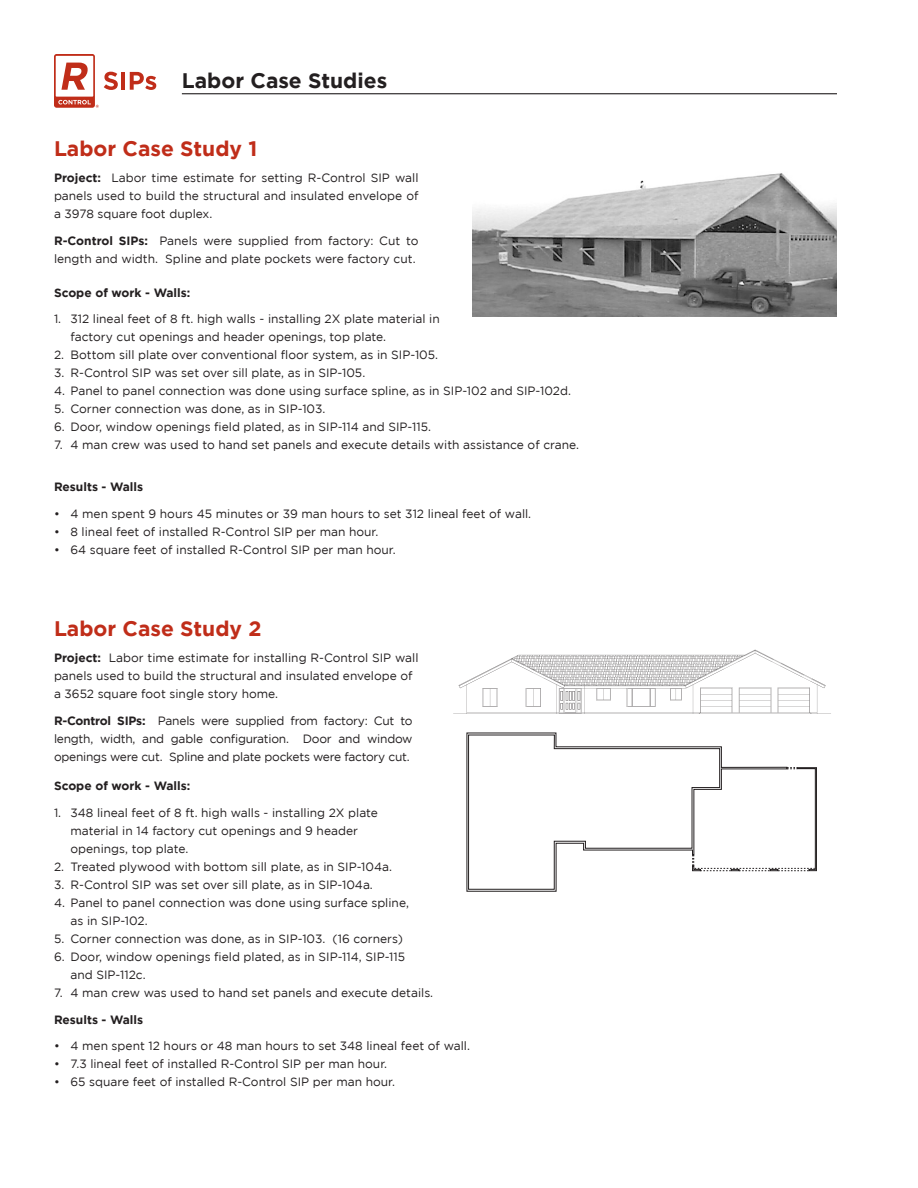
<style>
.page{position:relative;width:918px;height:1188px;background:#fff}
.page>*{position:absolute;margin:0;border:0;box-sizing:border-box;transform-origin:0 0}
.Navigation_Bulletin{font:700 21px "Gotham";color:#c02d19}
.t1{font:700 21px "Gotham";color:#231f20}
.Navigation_Bulletin-2{font:12px/18px "Gotham";color:#231f20}
.Navigation_Bulletin-3{font:700 12px "Gotham";color:#231f20}
.s1{font-weight:700}
</style>
<div class="page">
<img style="left:453px;top:649px;width:378px;height:65px">
<div style="left:54px;top:54px;width:41px;height:54px;background:linear-gradient(to right,#c02d19,#c02d19);border-radius:3px"></div>
<div style="left:56px;top:56px;width:37px;height:41px;background:#fff"></div>
<svg style="left:61px;top:63px;width:27px;height:27px"></svg>
<svg style="left:58px;top:100px;width:41px;height:8px"></svg>
<svg style="left:104px;top:72px;width:14px;height:18px"></svg>
<hr style="left:121px;top:72px;width:4px;height:18px;background:#c02d19">
<svg style="left:130px;top:72px;width:26px;height:18px"></svg>
<hr style="left:182px;top:93px;width:655px;height:1px;background:#231f20">
<img style="left:472px;top:173px;width:365px;height:144px">
<svg style="left:467px;top:733px;width:350px;height:159px"></svg>
<svg style="left:787px;top:767px;width:10px;height:3px"></svg>
<svg style="left:692px;top:855px;width:123px;height:16px"></svg>
<h1 class="t1" style="left:182px;top:68px;width:207px">Labor Case Studies</h1>
<p class="Navigation_Bulletin" style="left:54px;top:136px;width:205px">Labor Case Study 1</p>
<p class="Navigation_Bulletin-2" style="left:54px;top:169px;width:366px;text-align:justify"><span class="s1">Project:</span> Labor time estimate for setting R-Control SIP wall panels used to build the structural and insulated envelope of a 3978 square foot duplex.</p>
<p class="Navigation_Bulletin-2" style="left:54px;top:232px;width:366px"><span class="s1">R-Control SIPs:</span> Panels were supplied from factory: Cut to length and width. Spline and plate pockets were factory cut.</p>
<p class="Navigation_Bulletin-3" style="left:54px;top:285px;width:138px">Scope of work - Walls:</p>
<p class="Navigation_Bulletin-2" style="left:70px;top:310px;width:371px;text-indent:-16px">1. 312 lineal feet of 8 ft. high walls - installing 2X plate material in factory cut openings and header openings, top plate.</p>
<p class="Navigation_Bulletin-2" style="left:54px;top:346px;width:386px">2. Bottom sill plate over conventional floor system, as in SIP-105.</p>
<p class="Navigation_Bulletin-2" style="left:54px;top:364px;width:313px">3. R-Control SIP was set over sill plate, as in SIP-105.</p>
<p class="Navigation_Bulletin-2" style="left:54px;top:382px;width:518px">4. Panel to panel connection was done using surface spline, as in SIP-102 and SIP-102d.</p>
<p class="Navigation_Bulletin-2" style="left:54px;top:400px;width:273px">5. Corner connection was done, as in SIP-103.</p>
<p class="Navigation_Bulletin-2" style="left:54px;top:418px;width:379px">6. Door, window openings field plated, as in SIP-114 and SIP-115.</p>
<p class="Navigation_Bulletin-2" style="left:54px;top:436px;width:527px">7. 4 man crew was used to hand set panels and execute details with assistance of crane.</p>
<p class="Navigation_Bulletin-3" style="left:54px;top:480px;width:91px">Results - Walls</p>
<p class="Navigation_Bulletin-2" style="left:54px;top:504px;width:479px">• 4 men spent 9 hours 45 minutes or 39 man hours to set 312 lineal feet of wall.</p>
<p class="Navigation_Bulletin-2" style="left:54px;top:522px;width:326px">• 8 lineal feet of installed R-Control SIP per man hour.</p>
<p class="Navigation_Bulletin-2" style="left:54px;top:540px;width:343px">• 64 square feet of installed R-Control SIP per man hour.</p>
<p class="Navigation_Bulletin" style="left:54px;top:616px;width:209px">Labor Case Study 2</p>
<p class="Navigation_Bulletin-2" style="left:54px;top:649px;width:366px"><span class="s1">Project:</span> Labor time estimate for installing R-Control SIP wall panels used to build the structural and insulated envelope of a 3652 square foot single story home.</p>
<p class="Navigation_Bulletin-2" style="left:54px;top:712px;width:360px;text-align:justify"><span class="s1">R-Control SIPs:</span> Panels were supplied from factory: Cut to length, width, and gable configuration. Door and window openings were cut. Spline and plate pockets were factory cut.</p>
<p class="Navigation_Bulletin-3" style="left:54px;top:779px;width:138px">Scope of work - Walls:</p>
<p class="Navigation_Bulletin-2" style="left:70px;top:804px;width:309px;text-indent:-16px">1. 348 lineal feet of 8 ft. high walls - installing 2X plate material in 14 factory cut openings and 9 header openings, top plate.</p>
<p class="Navigation_Bulletin-2" style="left:54px;top:858px;width:340px">2. Treated plywood with bottom sill plate, as in SIP-104a.</p>
<p class="Navigation_Bulletin-2" style="left:54px;top:876px;width:320px">3. R-Control SIP was set over sill plate, as in SIP-104a.</p>
<p class="Navigation_Bulletin-2" style="left:70px;top:894px;width:340px;text-indent:-16px">4. Panel to panel connection was done using surface spline, as in SIP-102.</p>
<p class="Navigation_Bulletin-2" style="left:54px;top:930px;width:351px">5. Corner connection was done, as in SIP-103. (16 corners)</p>
<p class="Navigation_Bulletin-2" style="left:70px;top:948px;width:336px;text-indent:-16px">6. Door, window openings field plated, as in SIP-114, SIP-115 and SIP-112c.</p>
<p class="Navigation_Bulletin-2" style="left:54px;top:984px;width:381px">7. 4 man crew was used to hand set panels and execute details.</p>
<p class="Navigation_Bulletin-3" style="left:54px;top:1012px;width:91px">Results - Walls</p>
<p class="Navigation_Bulletin-2" style="left:54px;top:1037px;width:417px">• 4 men spent 12 hours or 48 man hours to set 348 lineal feet of wall.</p>
<p class="Navigation_Bulletin-2" style="left:54px;top:1055px;width:335px">• 7.3 lineal feet of installed R-Control SIP per man hour.</p>
<p class="Navigation_Bulletin-2" style="left:54px;top:1073px;width:342px">• 65 square feet of installed R-Control SIP per man hour.</p>
</div>
